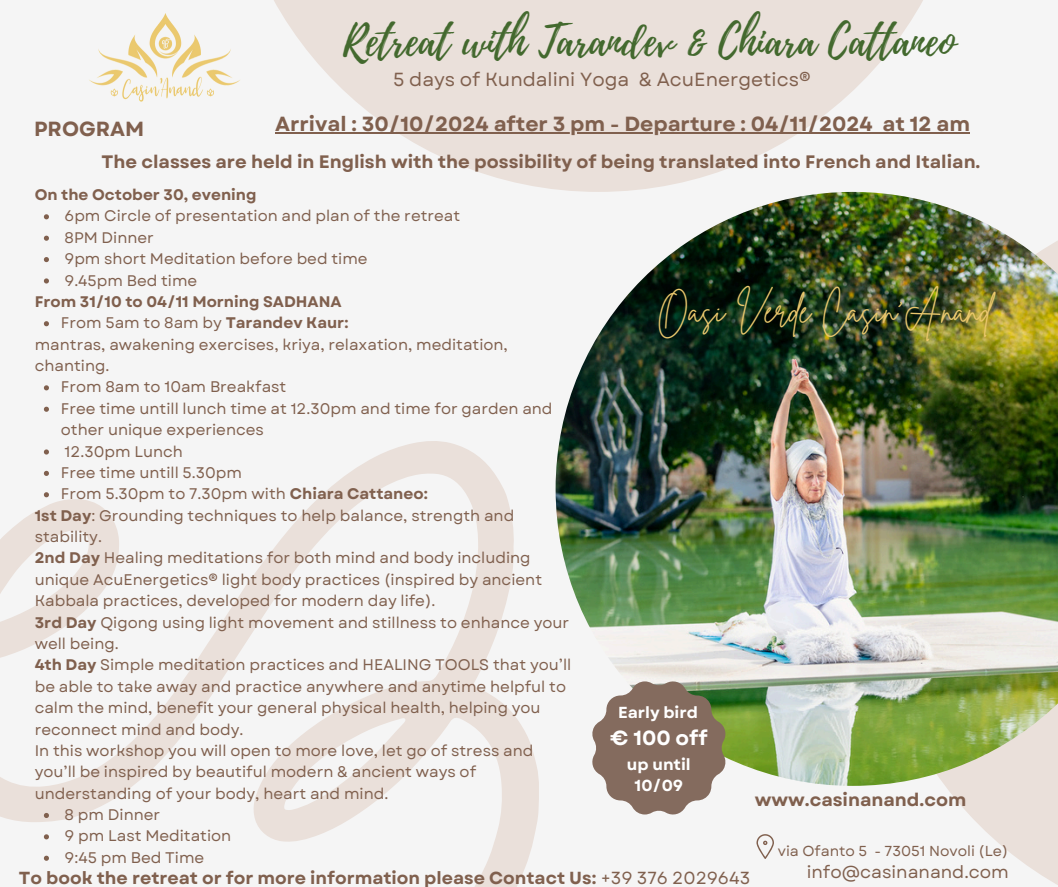
<style>
.page{position:relative;width:1058px;height:887px;background:#fff}
.page>*{position:absolute;margin:0;border:0;box-sizing:border-box;transform-origin:0 0}
.t1{font:42px "Playlist Script";color:#43692e}
.t2{font:34.95px "Brittany Signature";color:#ebc86d}
.t3{font:700 20.4px "Garet";color:#80604e}
.t4{font:700 20.4px "Garet";color:#fff}
.t5{font:18.9px "Garet";color:#80604e}
.t6{font:700 18px "Garet";color:#80604e}
.t7{font:700 17.4px "Garet";color:#80604e}
.t8{font:17.4px "Garet";color:#80604e}
.t9{font:700 15.9px/21.3px "Garet";color:#fff;text-align:center}
.t10{font:15.3px/21.3px "Garet";color:#80604e}
.t11{font:700 15.3px "Garet";color:#80604e}
.t12{font:14.4px "Garet";color:#80604e}
.s1{font-weight:700}
.s2{font-weight:400}
</style>
<div class="page">
<div style="left:0;top:0;width:1058px;height:886px;background:#f5f5f5"></div>
<svg style="left:274px;top:0;width:695px;height:192px;fill:#eae0da"></svg>
<svg style="left:870px;top:785px;width:188px;height:100px"></svg>
<svg style="left:0;top:390px;width:539px;height:496px"></svg>
<svg style="left:756px;top:834px;width:18px;height:24px"></svg>
<img style="left:555px;top:192px;width:503px;height:593px">
<img style="left:89px;top:13px;width:151px;height:89px">
<svg style="left:44px;top:214px;width:5px;height:5px"></svg>
<svg style="left:44px;top:236px;width:5px;height:5px"></svg>
<svg style="left:44px;top:257px;width:5px;height:5px"></svg>
<svg style="left:44px;top:278px;width:5px;height:5px"></svg>
<svg style="left:44px;top:321px;width:5px;height:5px"></svg>
<svg style="left:44px;top:385px;width:5px;height:5px"></svg>
<svg style="left:44px;top:406px;width:5px;height:6px"></svg>
<svg style="left:44px;top:449px;width:5px;height:5px"></svg>
<svg style="left:44px;top:471px;width:5px;height:5px"></svg>
<svg style="left:44px;top:492px;width:5px;height:5px"></svg>
<svg style="left:44px;top:812px;width:5px;height:6px"></svg>
<svg style="left:44px;top:834px;width:5px;height:5px"></svg>
<svg style="left:44px;top:855px;width:5px;height:5px"></svg>
<hr style="left:275px;top:132px;width:597px;height:1px;background:#80604e">
<hr style="left:882px;top:132px;width:88px;height:1px;background:#80604e">
<svg style="left:592px;top:681px;width:133px;height:133px"></svg>
<p class="t1" style="left:343px;top:11px;width:614px">Retreat with Tarandev &amp; Chiara Cattaneo</p>
<p class="t3" style="left:34px;top:114px;width:112px">PROGRAM</p>
<p class="t5" style="left:393px;top:65px;width:419px">5 days of Kundalini Yoga &amp; AcuEnergetics®</p>
<p class="t3" style="left:275px;top:109px;width:696px">Arrival : 30/10/2024 after 3 pm - Departure : 04/11/2024 at 12 am</p>
<h6 class="t6" style="left:102px;top:149px;width:880px">The classes are held in English with the possibility of being translated into French and Italian.</h6>
<h1 class="t11" style="left:35px;top:184px;width:223px">On the October 30, evening</h1>
<h4 class="t10" style="left:65px;top:205px;width:397px">6pm Circle of presentation and plan of the retreat</h4>
<h3 class="t10" style="left:65px;top:227px;width:91px">8PM Dinner</h3>
<h6 class="t10" style="left:65px;top:248px;width:304px">9pm short Meditation before bed time</h6>
<p class="t10" style="left:65px;top:269px;width:134px">9.45pm Bed time</p>
<p class="t11" style="left:35px;top:290px;width:308px">From 31/10 to 04/11 Morning SADHANA</p>
<p class="t10" style="left:61px;top:312px;width:289px">From 5am to 8am by <span class="s1">Tarandev Kaur:</span></p>
<p class="t10" style="left:35px;top:334px;width:474px">mantras, awakening exercises, kriya, relaxation, meditation, chanting.</p>
<p class="t10" style="left:61px;top:376px;width:227px">From 8am to 10am Breakfast</p>
<p class="t10" style="left:61px;top:398px;width:493px">Free time untill lunch time at 12.30pm and time for garden and other unique experiences</p>
<p class="t10" style="left:65px;top:440px;width:120px">12.30pm Lunch</p>
<p class="t10" style="left:61px;top:462px;width:183px">Free time untill 5.30pm</p>
<p class="t10" style="left:61px;top:483px;width:368px">From 5.30pm to 7.30pm with <span class="s1">Chiara Cattaneo:</span></p>
<p class="t10" style="left:35px;top:505px;width:481px"><span class="s1">1st Day</span>: Grounding techniques to help balance, strength and stability.</p>
<p class="t10" style="left:35px;top:547px;width:509px"><span class="s1">2nd Day</span> Healing meditations for both mind and body including unique AcuEnergetics® light body practices (inspired by ancient<br>Kabbala practices, developed for modern day life).</p>
<p class="t10" style="left:35px;top:611px;width:536px"><span class="s1">3rd Day</span> Qigong using light movement and stillness to enhance your well being.</p>
<p class="t10" style="left:35px;top:654px;width:538px"><span class="s1">4th Day</span> Simple meditation practices and HEALING TOOLS that you’ll be able to take away and practice anywhere and anytime helpful to calm the mind, benefit your general physical health, helping you reconnect mind and body.</p>
<p class="t10" style="left:35px;top:740px;width:500px">In this workshop you will open to more love, let go of stress and you’ll be inspired by beautiful modern &amp; ancient ways of understanding of your body, heart and mind.</p>
<p class="t10" style="left:65px;top:804px;width:97px">8 pm Dinner</p>
<p class="t10" style="left:65px;top:825px;width:168px">9 pm Last Meditation</p>
<p class="t10" style="left:65px;top:846px;width:141px">9:45 pm Bed Time</p>
<h4 class="t2" style="left:657px;top:288px;width:336px">Oasi Verde Casin'Anand</h4>
<h2 class="t9" style="left:618px;top:701px;width:81px">Early bird</h2>
<p class="t4" style="left:610px;top:722px;width:99px">€ 100 off</p>
<p class="t9" style="left:627px;top:753px;width:65px">up until<br>10/09</p>
<p class="t6" style="left:754px;top:786px;width:213px">www.casinanand.com</p>
<p class="t12" style="left:777px;top:840px;width:232px">via Ofanto 5 - 73051 Novoli (Le)</p>
<p class="t8" style="left:806px;top:859px;width:204px">info@casinanand.com</p>
<p class="t7" style="left:19px;top:865px;width:732px">To book the retreat or for more information please Contact Us: <span class="s2">+39 376 2029643</span></p>
</div>
